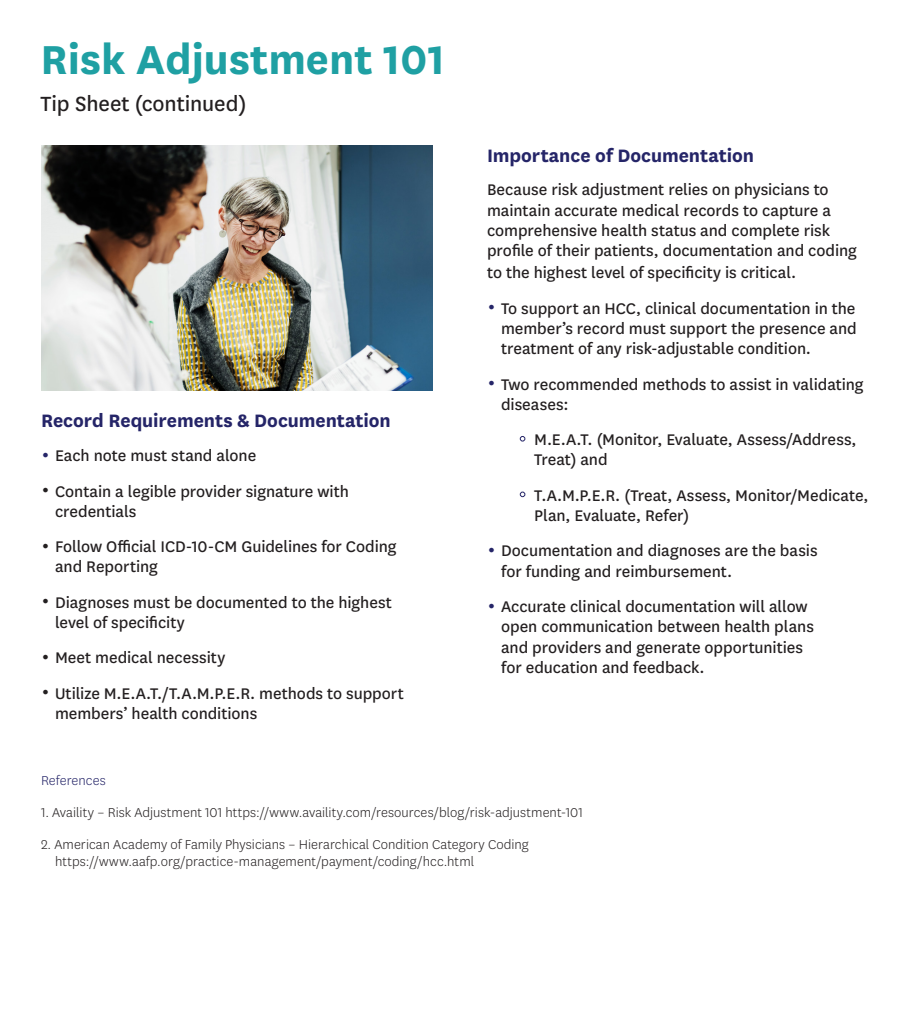
<style>
.page{position:relative;width:918px;height:1026px;background:#fff}
.page>*{position:absolute;margin:0;border:0;box-sizing:border-box;transform-origin:0 0}
.t1{font:700 47.25px "Centene Sans";color:#1fa0a3}
.t2{font:24px "Centene Sans";letter-spacing:-.005em;color:#231f20}
.t3{font:700 21px "Centene Sans";color:#252568}
.t4{font:18px/20.2px "Centene Sans";letter-spacing:-.005em;color:#231f20}
.t5{font:300 15px/16.8px "Centene Sans";letter-spacing:.005em;color:#231f20}
.t6{font:300 15px "Centene Sans";letter-spacing:.005em;color:#252568}
.s1{font-size:27px;color:#252568}
.s2{font-size:27px}
</style>
<div class="page">
<img style="left:41px;top:146px;width:391px;height:245px">
<p class="t1" style="left:40px;top:26px;width:406px">Risk Adjustment 101</p>
<p class="t2" style="left:40px;top:87px;width:208px">Tip Sheet (continued)</p>
<p class="t3" style="left:41px;top:406px;width:351px">Record Requirements &amp; Documentation</p>
<p class="t4" style="left:41px;top:445px;width:217px"><span class="s1">•</span> Each note must stand alone</p>
<p class="t4" style="left:55px;top:480px;width:295px;text-indent:-14px"><span class="s2">•</span> Contain a legible provider signature with credentials</p>
<p class="t4" style="left:55px;top:536px;width:343px;text-indent:-14px"><span class="s2">•</span> Follow Official ICD-10-CM Guidelines for Coding and Reporting</p>
<p class="t4" style="left:55px;top:591px;width:338px;text-indent:-14px"><span class="s2">•</span> Diagnoses must be documented to the highest level of specificity</p>
<p class="t4" style="left:41px;top:647px;width:186px"><span class="s2">•</span> Meet medical necessity</p>
<p class="t4" style="left:55px;top:682px;width:350px;text-indent:-14px"><span class="s2">•</span> Utilize M.E.A.T./T.A.M.P.E.R. methods to support members’ health conditions</p>
<p class="t3" style="left:487px;top:140px;width:268px">Importance of Documentation</p>
<p class="t4" style="left:487px;top:178px;width:371px;line-height:20.7px">Because risk adjustment relies on physicians to maintain accurate medical records to capture a comprehensive health status and complete risk profile of their patients, documentation and coding to the highest level of specificity is critical.</p>
<p class="t4" style="left:501px;top:297px;width:357px;text-align:justify;text-indent:-14px"><span class="s1">•</span> To support an HCC, clinical documentation in the member’s record must support the presence and treatment of any risk-adjustable condition.</p>
<p class="t4" style="left:501px;top:373px;width:364px;text-indent:-14px"><span class="s1">•</span> Two recommended methods to assist in validating diseases:</p>
<p class="t4" style="left:534px;top:429px;width:324px;text-indent:-16px"><span class="s1">•</span> M.E.A.T. (Monitor, Evaluate, Assess/Address,<br>Treat) and</p>
<p class="t4" style="left:534px;top:484px;width:336px;text-indent:-16px"><span class="s1">•</span> T.A.M.P.E.R. (Treat, Assess, Monitor/Medicate,<br>Plan, Evaluate, Refer)</p>
<p class="t4" style="left:501px;top:540px;width:318px;text-indent:-14px"><span class="s1">•</span> Documentation and diagnoses are the basis for funding and reimbursement.</p>
<p class="t4" style="left:501px;top:596px;width:314px;text-indent:-14px"><span class="s1">•</span> Accurate clinical documentation will allow open communication between health plans and providers and generate opportunities for education and feedback.</p>
<p class="t6" style="left:41px;top:771px;width:66px">References</p>
<p class="t5" style="left:41px;top:804px;width:543px">1. Availity – Risk Adjustment 101 https://www.availity.com/resources/blog/risk-adjustment-101</p>
<p class="t5" style="left:55px;top:835px;width:475px;text-indent:-14px">2. American Academy of Family Physicians – Hierarchical Condition Category Coding https://www.aafp.org/practice-management/payment/coding/hcc.html</p>
</div>
